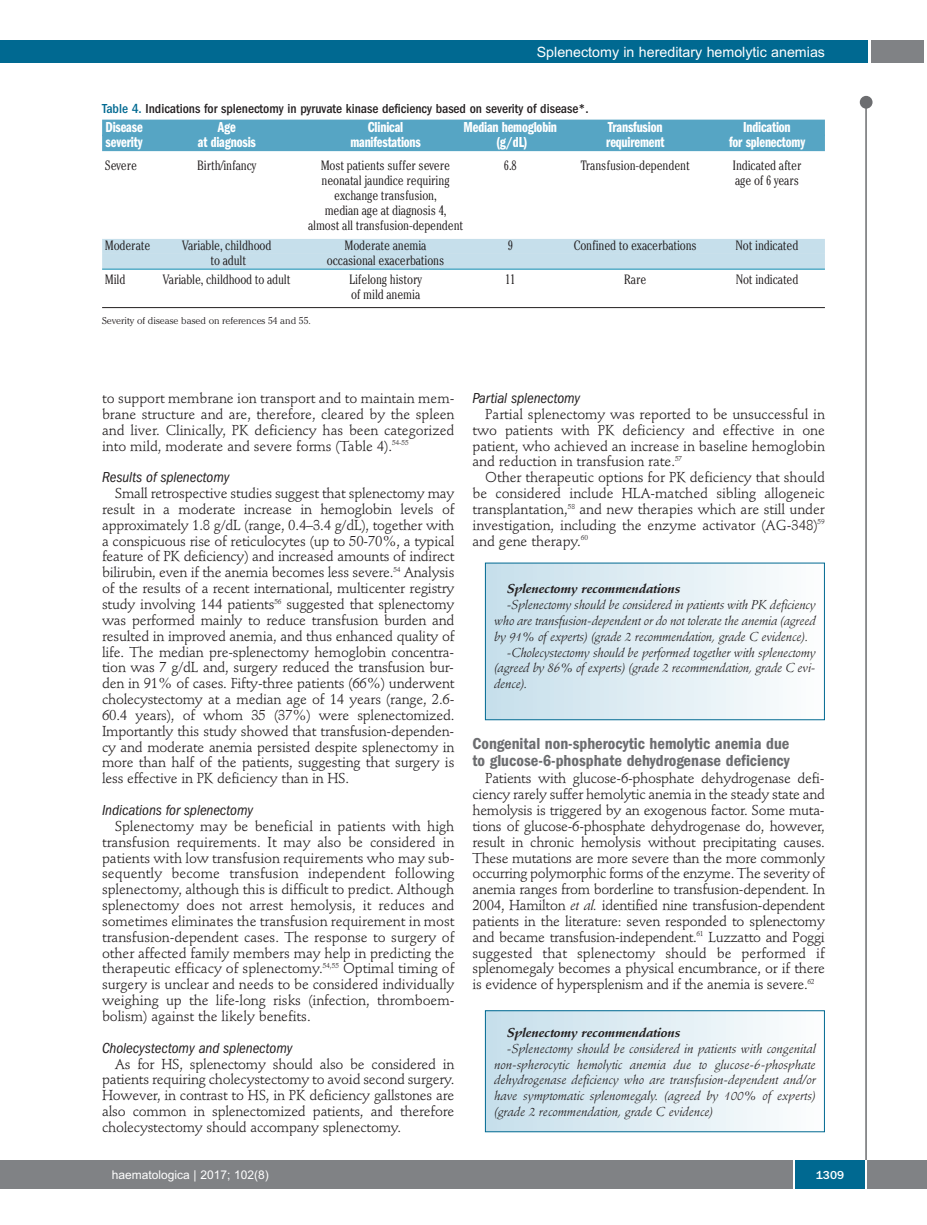
<style>
.page{position:relative;width:927px;height:1225px;background:#fff}
.page>*{position:absolute;margin:0;border:0;box-sizing:border-box;transform-origin:0 0}
.t1{font:600 condensed 16.5px/16.5px "Franklin Gothic";color:#6c6d70}
.t2{font:15px "Franklin Gothic Demi Cmpr";letter-spacing:-.01em;color:#fff}
.t3{font:italic condensed 15px "Franklin Gothic";letter-spacing:-.005em;color:#231f20}
.t4{font:14.25px/15.9px "Stempel Schneidler";letter-spacing:-.005em;color:#231f20;text-align:justify}
.t5{font:14.25px "Arial";color:#fff}
.t6{font:300 condensed 13.5px/15px "Cheltenham";letter-spacing:-.01em;color:#231f20;text-align:center}
.t7{font:500 condensed 13.5px "Franklin Gothic";color:#231f20}
.t8{font:italic 12.75px/15.9px "Stempel Schneidler";letter-spacing:-.015em;color:#231f20;text-align:justify}
.t9{font:italic 700 12.75px "Stempel Schneidler";letter-spacing:-.005em;color:#231f20}
.t10{font:12px "Arial";color:#fff}
.t11{font:500 12px "Franklin Gothic";color:#fff}
.t12{font:300 9.75px "Cheltenham";color:#231f20}
.s1{color:#006991}
.s2{font-style:italic}
</style>
<div class="page">
<div style="left:486px;top:563px;width:338px;height:156px;background:linear-gradient(to right,#c6dfeb,#fdfefe)"></div>
<div style="left:485px;top:563px;width:340px;height:157px;border:1px solid #006991"></div>
<div style="left:486px;top:1011px;width:338px;height:120px;background:linear-gradient(to right,#c6dfeb,#fdfefe)"></div>
<div style="left:485px;top:1010px;width:340px;height:122px;border:1px solid #006991"></div>
<div style="left:860px;top:96px;width:12px;height:13px;background:#6c6d70;border-radius:50%"></div>
<hr style="left:865px;top:98px;width:2px;height:1062px;background:#6c6d70">
<div style="left:871px;top:40px;width:52px;height:22px;background:#808285"></div>
<div style="left:18px;top:40px;width:849px;height:22px;background:#006991"></div>
<div style="left:17px;top:1160px;width:910px;height:28px;background:#808285"></div>
<div style="left:795px;top:1160px;width:70px;height:28px;background:#006991"></div>
<hr style="left:793px;top:1160px;width:2px;height:28px;background:#fff">
<hr style="left:865px;top:1160px;width:2px;height:28px;background:#fff">
<div style="left:0;top:40px;width:19px;height:22px;background:#006991"></div>
<div style="left:0;top:1160px;width:18px;height:28px;background:#808285"></div>
<div style="left:102px;top:120px;width:723px;height:16px;background:#56a5c4"></div>
<div style="left:102px;top:135px;width:723px;height:16px;background:#56a5c4"></div>
<div style="left:102px;top:239px;width:723px;height:15px;background:#c6dfeb"></div>
<div style="left:102px;top:254px;width:723px;height:15px;background:#c6dfeb"></div>
<hr style="left:102px;top:269px;width:723px;height:1px;background:#0d8aaf">
<hr style="left:102px;top:307px;width:723px;height:1px;background:#231f20">
<p class="t5" style="left:537px;top:44px;width:290px">Splenectomy in hereditary hemolytic anemias</p>
<p class="t7" style="left:102px;top:104px;width:488px"><span class="s1">Table 4.</span> Indications for splenectomy in pyruvate kinase deficiency based on severity of disease*.</p>
<p class="t2" style="left:105px;top:122px;width:39px">Disease</p>
<p class="t2" style="left:218px;top:122px;width:19px">Age</p>
<p class="t2" style="left:368px;top:122px;width:37px">Clinical</p>
<p class="t2" style="left:464px;top:122px;width:95px">Median hemoglobin</p>
<p class="t2" style="left:608px;top:122px;width:56px">Transfusion</p>
<p class="t2" style="left:743px;top:122px;width:49px">Indication</p>
<p class="t2" style="left:105px;top:137px;width:39px">severity</p>
<p class="t2" style="left:198px;top:137px;width:59px">at diagnosis</p>
<p class="t2" style="left:350px;top:137px;width:72px">manifestations</p>
<p class="t2" style="left:496px;top:137px;width:33px">(g/dL)</p>
<p class="t2" style="left:606px;top:137px;width:60px">requirement</p>
<p class="t2" style="left:729px;top:137px;width:78px">for splenectomy</p>
<p class="t6" style="left:105px;top:159px;width:34px">Severe</p>
<p class="t6" style="left:197px;top:159px;width:61px">Birth/infancy</p>
<p class="t6" style="left:321px;top:159px;width:131px">Most patients suffer severe</p>
<p class="t6" style="left:504px;top:159px;width:14px">6.8</p>
<p class="t6" style="left:581px;top:159px;width:110px">Transfusion-dependent</p>
<p class="t6" style="left:732px;top:159px;width:71px">Indicated after</p>
<p class="t6" style="left:321px;top:174px;width:130px">neonatal jaundice requiring</p>
<p class="t6" style="left:735px;top:174px;width:65px">age of 6 years</p>
<p class="t6" style="left:308px;top:189px;width:157px">exchange transfusion,<br>median age at diagnosis 4, almost all transfusion-dependent</p>
<p class="t6" style="left:105px;top:239px;width:47px">Moderate</p>
<p class="t6" style="left:182px;top:239px;width:91px">Variable, childhood</p>
<p class="t6" style="left:345px;top:239px;width:83px">Moderate anemia</p>
<p class="t6" style="left:508px;top:239px;width:7px">9</p>
<p class="t6" style="left:574px;top:239px;width:125px">Confined to exacerbations</p>
<p class="t6" style="left:736px;top:239px;width:64px">Not indicated</p>
<p class="t6" style="left:210px;top:254px;width:37px">to adult</p>
<p class="t6" style="left:327px;top:254px;width:119px">occasional exacerbations</p>
<p class="t6" style="left:105px;top:273px;width:22px">Mild</p>
<p class="t6" style="left:163px;top:273px;width:129px">Variable, childhood to adult</p>
<p class="t6" style="left:349px;top:273px;width:74px">Lifelong history</p>
<p class="t6" style="left:505px;top:273px;width:12px">11</p>
<p class="t6" style="left:624px;top:273px;width:24px">Rare</p>
<p class="t6" style="left:736px;top:273px;width:64px">Not indicated</p>
<p class="t6" style="left:351px;top:288px;width:71px">of mild anemia</p>
<p class="t12" style="left:102px;top:316px;width:210px">Severity of disease based on references 54 and 55.</p>
<p class="t4" style="left:102px;top:391px;width:354px">to support membrane ion transport and to maintain mem&shy;brane structure and are, therefore, cleared by the spleen and liver. Clinically, PK deficiency has been categorized into mild, moderate and severe forms (Table 4).<sup>54-55</sup></p>
<p class="t3" style="left:102px;top:472px;width:129px">Results of splenectomy</p>
<p class="t4" style="left:102px;top:486px;width:354px;text-indent:13px">Small retrospective studies suggest that splenectomy may result in a moderate increase in hemoglobin levels of approximately 1.8 g/dL (range, 0.4–3.4 g/dL), together with a conspicuous rise of reticulocytes (up to 50-70%, a typical feature of PK deficiency) and increased amounts of indirect bilirubin, even if the anemia becomes less severe.<sup>54</sup> Analysis of the results of a recent international, multicenter registry study involving 144 patients<sup>56</sup> suggested that splenectomy was performed mainly to reduce transfusion burden and resulted in improved anemia, and thus enhanced quality of life. The median pre-splenectomy hemoglobin concentra&shy;tion was 7 g/dL and, surgery reduced the transfusion bur&shy;den in 91% of cases. Fifty-three patients (66%) underwent cholecystectomy at a median age of 14 years (range, 2.6- 60.4 years), of whom 35 (37%) were splenectomized.<br>Importantly this study showed that transfusion-dependen&shy;cy and moderate anemia persisted despite splenectomy in more than half of the patients, suggesting that surgery is less effective in PK deficiency than in HS.</p>
<p class="t3" style="left:102px;top:805px;width:153px">Indications for splenectomy</p>
<p class="t4" style="left:102px;top:819px;width:354px;text-indent:13px">Splenectomy may be beneficial in patients with high transfusion requirements. It may also be considered in patients with low transfusion requirements who may sub&shy;sequently become transfusion independent following splenectomy, although this is difficult to predict. Although splenectomy does not arrest hemolysis, it reduces and sometimes eliminates the transfusion requirement in most transfusion-dependent cases. The response to surgery of other affected family members may help in predicting the therapeutic efficacy of splenectomy.<sup>54,55</sup> Optimal timing of surgery is unclear and needs to be considered individually weighing up the life-long risks (infection, thromboem&shy;bolism) against the likely benefits.</p>
<p class="t3" style="left:102px;top:1042px;width:192px">Cholecystectomy and splenectomy</p>
<p class="t4" style="left:102px;top:1057px;width:354px;text-indent:13px">As for HS, splenectomy should also be considered in patients requiring cholecystectomy to avoid second surgery.<br>However, in contrast to HS, in PK deficiency gallstones are also common in splenectomized patients, and therefore cholecystectomy should accompany splenectomy.</p>
<p class="t3" style="left:472px;top:393px;width:109px">Partial splenectomy</p>
<p class="t4" style="left:472px;top:407px;width:354px;text-indent:13px">Partial splenectomy was reported to be unsuccessful in two patients with PK deficiency and effective in one patient, who achieved an increase in baseline hemoglobin and reduction in transfusion rate.<sup>57</sup></p>
<p class="t4" style="left:472px;top:471px;width:354px;text-indent:13px">Other therapeutic options for PK deficiency that should be considered include HLA-matched sibling allogeneic transplantation,<sup>58</sup> and new therapies which are still under investigation, including the enzyme activator (AG-348)<sup>59 </sup>and gene therapy.<sup>60</sup></p>
<p class="t9" style="left:507px;top:583px;width:175px">Splenectomy recommendations</p>
<p class="t8" style="left:507px;top:598px;width:310px">-Splenectomy should be considered in patients with PK deficiency</p>
<p class="t8" style="left:494px;top:614px;width:323px">who are transfusion-dependent or do not tolerate the anemia (agreed</p>
<p class="t8" style="left:494px;top:629px;width:316px">by 91% of experts) (grade 2 recommendation, grade C evidence).</p>
<p class="t8" style="left:507px;top:645px;width:310px">-Cholecystectomy should be performed together with splenectomy</p>
<p class="t8" style="left:494px;top:661px;width:323px">(agreed by 86% of experts) (grade 2 recommendation, grade C evi-</p>
<p class="t8" style="left:494px;top:677px;width:35px">dence).</p>
<p class="t1" style="left:472px;top:737px;width:319px">Congenital non-spherocytic hemolytic anemia due to glucose-6-phosphate dehydrogenase deficiency</p>
<p class="t4" style="left:472px;top:772px;width:354px;text-indent:13px">Patients with glucose-6-phosphate dehydrogenase defi&shy;ciency rarely suffer hemolytic anemia in the steady state and hemolysis is triggered by an exogenous factor. Some muta&shy;tions of glucose-6-phosphate dehydrogenase do, however, result in chronic hemolysis without precipitating causes.<br>These mutations are more severe than the more commonly occurring polymorphic forms of the enzyme. The severity of anemia ranges from borderline to transfusion-dependent. In 2004, Hamilton <span class="s2">et al.</span> identified nine transfusion-dependent patients in the literature: seven responded to splenectomy and became transfusion-independent.<sup>61</sup> Luzzatto and Poggi suggested that splenectomy should be performed if splenomegaly becomes a physical encumbrance, or if there is evidence of hypersplenism and if the anemia is severe.<sup>62</sup></p>
<p class="t9" style="left:507px;top:1027px;width:175px">Splenectomy recommendations</p>
<p class="t8" style="left:494px;top:1041px;width:323px;text-indent:13px">-Splenectomy should be considered in patients with congenital non-spherocytic hemolytic anemia due to glucose-6-phosphate dehydrogenase deficiency who are transfusion-dependent and/or have symptomatic splenomegaly. (agreed by 100% of experts) (grade 2 recommendation, grade C evidence)</p>
<p class="t10" style="left:112px;top:1167px;width:158px">haematologica | 2017; 102(8)</p>
<p class="t11" style="left:816px;top:1167px;width:30px">1309</p>
</div>
